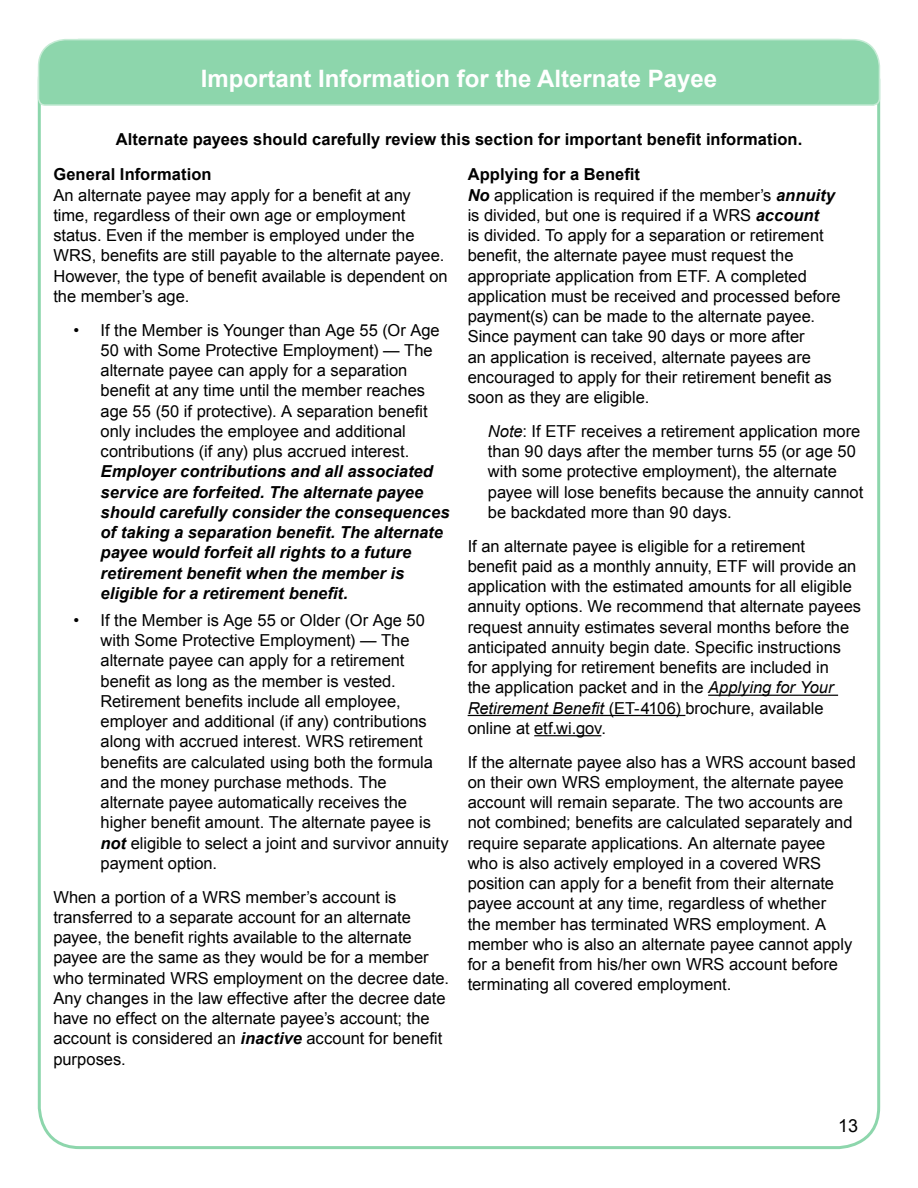
<style>
.page{position:relative;width:918px;height:1188px;background:#fff}
.page>*{position:absolute;margin:0;border:0;box-sizing:border-box;transform-origin:0 0}
.Headline{font:700 24px "Arial";color:#fff}
.t1{font:18px "Arial";color:#000}
.Text{font:16.5px/20.2px "Arial";color:#000}
.Text-2{font:700 16.5px "Arial";letter-spacing:.005em;color:#000}
.s1{font-weight:700;font-style:italic}
.s2{font-style:italic}
</style>
<div class="page">
<svg style="left:37px;top:38px;width:844px;height:69px;background:#9bdbb6"></svg>
<div style="left:101px;top:54px;width:716px;height:45px;background:#8dd6ac"></div>
<hr style="left:708px;top:695px;width:130px;height:1px;background:#000">
<hr style="left:468px;top:715px;width:217px;height:1px;background:#000">
<hr style="left:534px;top:735px;width:67px;height:1px;background:#000">
<p class="Headline" style="left:201px;top:62px;width:518px">Important Information for the Alternate Payee</p>
<p class="Text-2" style="left:116px;top:128px;width:688px">Alternate payees should carefully review this section for important benefit information.</p>
<p class="Text-2" style="left:53px;top:163px;width:160px">General Information</p>
<p class="Text" style="left:53px;top:185px;width:396px">An alternate payee may apply for a benefit at any time, regardless of their own age or employment status. Even if the member is employed under the WRS, benefits are still payable to the alternate payee.<br>However, the type of benefit available is dependent on the member’s age.</p>
<p class="Text" style="left:101px;top:320px;width:351px;text-indent:-27px">• If the Member is Younger than Age 55 (Or Age 50 with Some Protective Employment) — The alternate payee can apply for a separation benefit at any time until the member reaches age 55 (50 if protective). A separation benefit only includes the employee and additional contributions (if any) plus accrued interest.<br><span class="s1">Employer contributions and all associated service are forfeited. The alternate payee should carefully consider the consequences of taking a separation benefit. The alternate payee would forfeit all rights to a future retirement benefit when the member is eligible for a retirement benefit.</span></p>
<p class="Text" style="left:101px;top:610px;width:350px;text-indent:-27px">• If the Member is Age 55 or Older (Or Age 50 with Some Protective Employment) — The alternate payee can apply for a retirement benefit as long as the member is vested.<br>Retirement benefits include all employee, employer and additional (if any) contributions along with accrued interest. WRS retirement benefits are calculated using both the formula and the money purchase methods. The alternate payee automatically receives the higher benefit amount. The alternate payee is <span class="s1">not</span> eligible to select a joint and survivor annuity payment option.</p>
<p class="Text" style="left:53px;top:887px;width:397px">When a portion of a WRS member’s account is transferred to a separate account for an alternate payee, the benefit rights available to the alternate payee are the same as they would be for a member who terminated WRS employment on the decree date.<br>Any changes in the law effective after the decree date have no effect on the alternate payee’s account; the account is considered an <span class="s1">inactive</span> account for benefit purposes.</p>
<p class="Text-2" style="left:468px;top:163px;width:174px">Applying for a Benefit</p>
<p class="Text" style="left:468px;top:185px;width:375px"><span class="s1">No</span> application is required if the member’s <span class="s1">annuity </span>is divided, but one is required if a WRS <span class="s1">account<br></span>is divided. To apply for a separation or retirement benefit, the alternate payee must request the appropriate application from ETF. A completed application must be received and processed before payment(s) can be made to the alternate payee.<br>Since payment can take 90 days or more after<br>an application is received, alternate payees are encouraged to apply for their retirement benefit as soon as they are eligible.</p>
<p class="Text" style="left:488px;top:421px;width:377px"><span class="s2">Note</span>: If ETF receives a retirement application more than 90 days after the member turns 55 (or age 50 with some protective employment), the alternate payee will lose benefits because the annuity cannot be backdated more than 90 days.</p>
<p class="Text" style="left:468px;top:536px;width:395px">If an alternate payee is eligible for a retirement<br>benefit paid as a monthly annuity, ETF will provide an application with the estimated amounts for all eligible annuity options. We recommend that alternate payees request annuity estimates several months before the anticipated annuity begin date. Specific instructions for applying for retirement benefits are included in<br>the application packet and in the <span class="s2">Applying for Your Retirement Benefit</span> (ET-4106) brochure, available online at etf.wi.gov.</p>
<p class="Text" style="left:468px;top:752px;width:390px">If the alternate payee also has a WRS account based on their own WRS employment, the alternate payee account will remain separate. The two accounts are not combined; benefits are calculated separately and require separate applications. An alternate payee who is also actively employed in a covered WRS position can apply for a benefit from their alternate payee account at any time, regardless of whether<br>the member has terminated WRS employment. A member who is also an alternate payee cannot apply for a benefit from his/her own WRS account before terminating all covered employment.</p>
<p class="t1" style="left:838px;top:1113px;width:22px">13</p>
</div>
